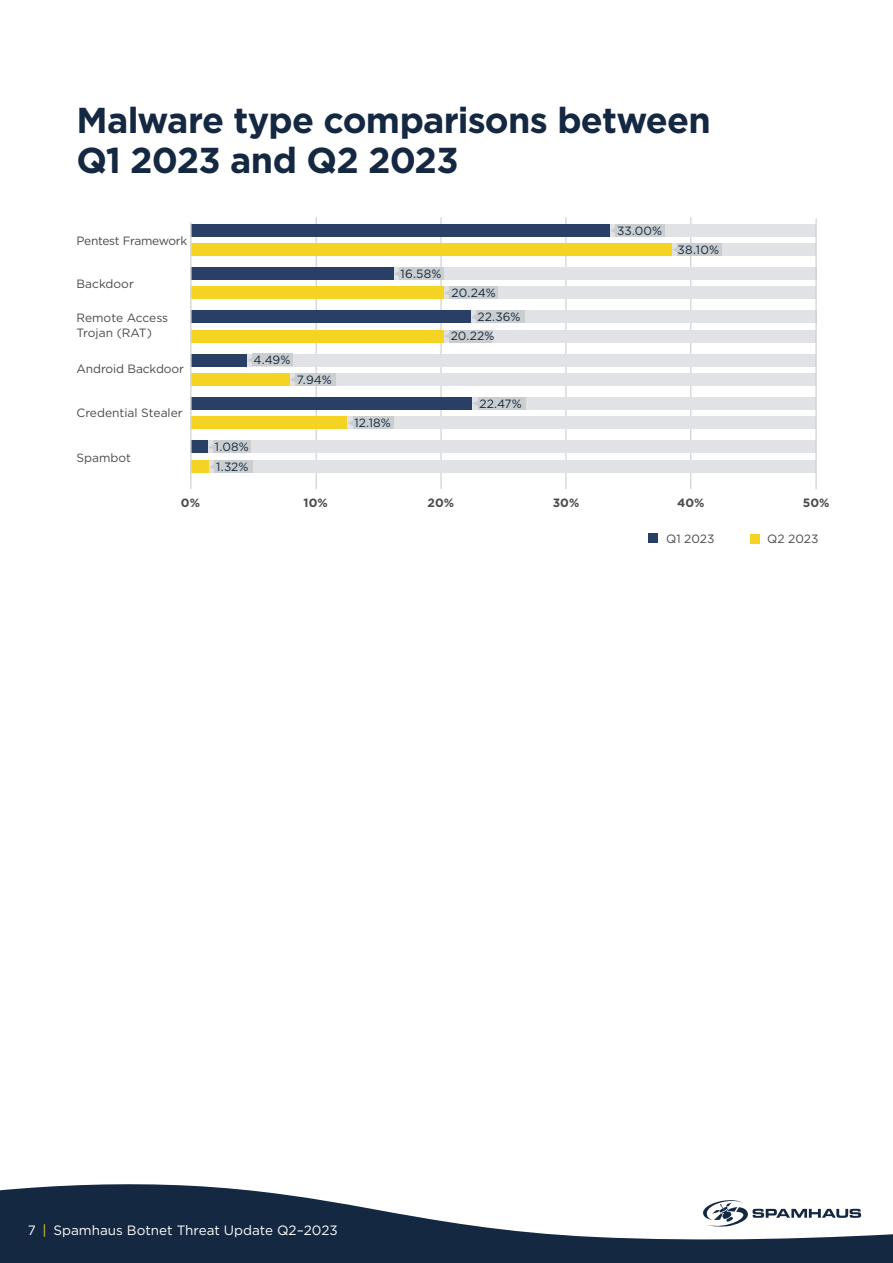
<style>
.page{position:relative;width:893px;height:1263px;background:#fff}
.page>*{position:absolute;margin:0;border:0;box-sizing:border-box;transform-origin:0 0}
.Page_heading{font:700 36px/40.5px "Gotham";letter-spacing:-.02em;color:#142841}
.t1{font:13.5px "Gotham";color:#fff}
.Legal{font:12px/15px "Gotham";letter-spacing:-.01em;color:#4a4a49}
.Caption_heading{font:12px "Gotham";letter-spacing:.01em;color:#142841}
.Legal-2{font:700 12px "Gotham";color:#4a4a49}
.s1{color:#f5d323}
</style>
<div class="page">
<svg style="left:0;top:1184px;width:893px;height:79px;fill:#142841"></svg>
<svg style="left:702px;top:1199px;width:159px;height:28px"></svg>
<hr style="left:316px;top:217px;width:1px;height:272px;background:#c7c7c7">
<hr style="left:441px;top:217px;width:1px;height:272px;background:#c7c7c7">
<hr style="left:565px;top:217px;width:1px;height:272px;background:#c7c7c7">
<hr style="left:690px;top:217px;width:1px;height:272px;background:#c7c7c7">
<div style="left:191px;top:354px;width:625px;height:12px;background:#e0e2e5"></div>
<div style="left:191px;top:267px;width:625px;height:13px;background:#e0e2e5"></div>
<div style="left:191px;top:311px;width:625px;height:12px;background:#e0e2e5"></div>
<div style="left:190px;top:224px;width:626px;height:13px;background:#e0e2e5"></div>
<div style="left:190px;top:373px;width:626px;height:13px;background:#e0e2e5"></div>
<div style="left:190px;top:286px;width:626px;height:13px;background:#e0e2e5"></div>
<div style="left:190px;top:330px;width:626px;height:12px;background:#e0e2e5"></div>
<div style="left:190px;top:243px;width:626px;height:13px;background:#e0e2e5"></div>
<div style="left:190px;top:224px;width:420px;height:13px;background:#293f65"></div>
<div style="left:190px;top:267px;width:204px;height:13px;background:#293f65"></div>
<div style="left:190px;top:311px;width:281px;height:12px;background:#293f65"></div>
<div style="left:190px;top:354px;width:57px;height:12px;background:#293f65"></div>
<div style="left:191px;top:397px;width:625px;height:13px;background:#e0e2e5"></div>
<div style="left:190px;top:416px;width:626px;height:13px;background:#e0e2e5"></div>
<div style="left:190px;top:416px;width:157px;height:13px;background:#f5d323"></div>
<div style="left:190px;top:440px;width:626px;height:13px;background:#e0e2e5"></div>
<div style="left:190px;top:460px;width:626px;height:13px;background:#e0e2e5"></div>
<div style="left:190px;top:460px;width:19px;height:13px;background:#f5d323"></div>
<div style="left:190px;top:373px;width:100px;height:13px;background:#f5d323"></div>
<div style="left:190px;top:286px;width:254px;height:13px;background:#f5d323"></div>
<div style="left:190px;top:330px;width:254px;height:12px;background:#f5d323"></div>
<div style="left:190px;top:243px;width:482px;height:13px;background:#f5d323"></div>
<div style="left:190px;top:440px;width:18px;height:13px;background:#293f65"></div>
<div style="left:190px;top:397px;width:282px;height:13px;background:#293f65"></div>
<hr style="left:816px;top:218px;width:1px;height:271px;background:#c7c7c7">
<div style="left:648px;top:533px;width:10px;height:10px;background:#293f65"></div>
<div style="left:750px;top:534px;width:9px;height:10px;background:#f5d323"></div>
<hr style="left:190px;top:222px;width:2px;height:267px;background:#d9d9d9">
<div style="left:615px;top:224px;width:50px;height:13px;background:#cbcecf"></div>
<svg style="left:611px;top:228px;width:4px;height:5px"></svg>
<div style="left:677px;top:243px;width:45px;height:13px;background:#cbcecf"></div>
<svg style="left:673px;top:247px;width:4px;height:5px"></svg>
<div style="left:399px;top:267px;width:45px;height:13px;background:#cbcecf"></div>
<div style="left:449px;top:286px;width:49px;height:13px;background:#cbcecf"></div>
<svg style="left:445px;top:290px;width:4px;height:5px"></svg>
<svg style="left:394px;top:271px;width:5px;height:5px"></svg>
<div style="left:476px;top:311px;width:48px;height:12px;background:#cbcecf"></div>
<svg style="left:472px;top:314px;width:4px;height:5px"></svg>
<div style="left:252px;top:354px;width:41px;height:12px;background:#cbcecf"></div>
<svg style="left:247px;top:357px;width:5px;height:5px"></svg>
<div style="left:295px;top:373px;width:41px;height:13px;background:#cbcecf"></div>
<svg style="left:290px;top:377px;width:5px;height:5px"></svg>
<div style="left:478px;top:397px;width:47px;height:13px;background:#cbcecf"></div>
<svg style="left:473px;top:401px;width:5px;height:5px"></svg>
<div style="left:213px;top:440px;width:38px;height:13px;background:#cbcecf"></div>
<svg style="left:209px;top:445px;width:4px;height:5px"></svg>
<div style="left:353px;top:416px;width:41px;height:13px;background:#cbcecf"></div>
<svg style="left:348px;top:420px;width:5px;height:5px"></svg>
<div style="left:215px;top:460px;width:38px;height:13px;background:#cbcecf"></div>
<svg style="left:210px;top:464px;width:5px;height:5px"></svg>
<div style="left:449px;top:330px;width:43px;height:12px;background:#cbcecf"></div>
<svg style="left:445px;top:334px;width:4px;height:4px"></svg>
<p class="Page_heading" style="left:77px;top:99px;width:636px">Malware type comparisons between<br>Q1 2023 and Q2 2023</p>
<p class="Legal" style="left:77px;top:233px;width:112px">Pentest Framework</p>
<p class="Legal" style="left:77px;top:276px;width:59px">Backdoor</p>
<p class="Legal" style="left:77px;top:310px;width:93px">Remote Access<br>Trojan (RAT)</p>
<p class="Legal" style="left:77px;top:361px;width:109px">Android Backdoor</p>
<p class="Caption_heading" style="left:253px;top:353px;width:38px">4.49%</p>
<p class="Caption_heading" style="left:297px;top:373px;width:36px">7.94%</p>
<p class="Caption_heading" style="left:401px;top:267px;width:42px">16.58%</p>
<p class="Caption_heading" style="left:451px;top:286px;width:46px">20.24%</p>
<p class="Caption_heading" style="left:478px;top:310px;width:44px">22.36%</p>
<p class="Caption_heading" style="left:451px;top:330px;width:45px">20.22%</p>
<p class="Caption_heading" style="left:617px;top:224px;width:47px">33.00%</p>
<p class="Caption_heading" style="left:677px;top:243px;width:43px">38.10%</p>
<p class="Caption_heading" style="left:479px;top:397px;width:44px">22.47%</p>
<p class="Legal" style="left:77px;top:405px;width:108px">Credential Stealer</p>
<p class="Legal" style="left:77px;top:450px;width:56px">Spambot</p>
<p class="Legal-2" style="left:181px;top:496px;width:21px">0%</p>
<p class="Legal-2" style="left:304px;top:496px;width:26px">10%</p>
<p class="Legal-2" style="left:428px;top:496px;width:28px">20%</p>
<p class="Legal-2" style="left:553px;top:496px;width:28px">30%</p>
<p class="Legal-2" style="left:677px;top:496px;width:29px">40%</p>
<p class="Legal-2" style="left:803px;top:496px;width:28px">50%</p>
<p class="Legal" style="left:666px;top:531px;width:50px">Q1 2023</p>
<p class="Legal" style="left:767px;top:531px;width:53px">Q2 2023</p>
<p class="Caption_heading" style="left:355px;top:416px;width:38px">12.18%</p>
<p class="Caption_heading" style="left:215px;top:440px;width:35px">1.08%</p>
<p class="Caption_heading" style="left:216px;top:460px;width:34px">1.32%</p>
<p class="t1" style="left:28px;top:1223px;width:311px">7 <span class="s1">|</span> Spamhaus Botnet Threat Update Q2–2023</p>
</div>
